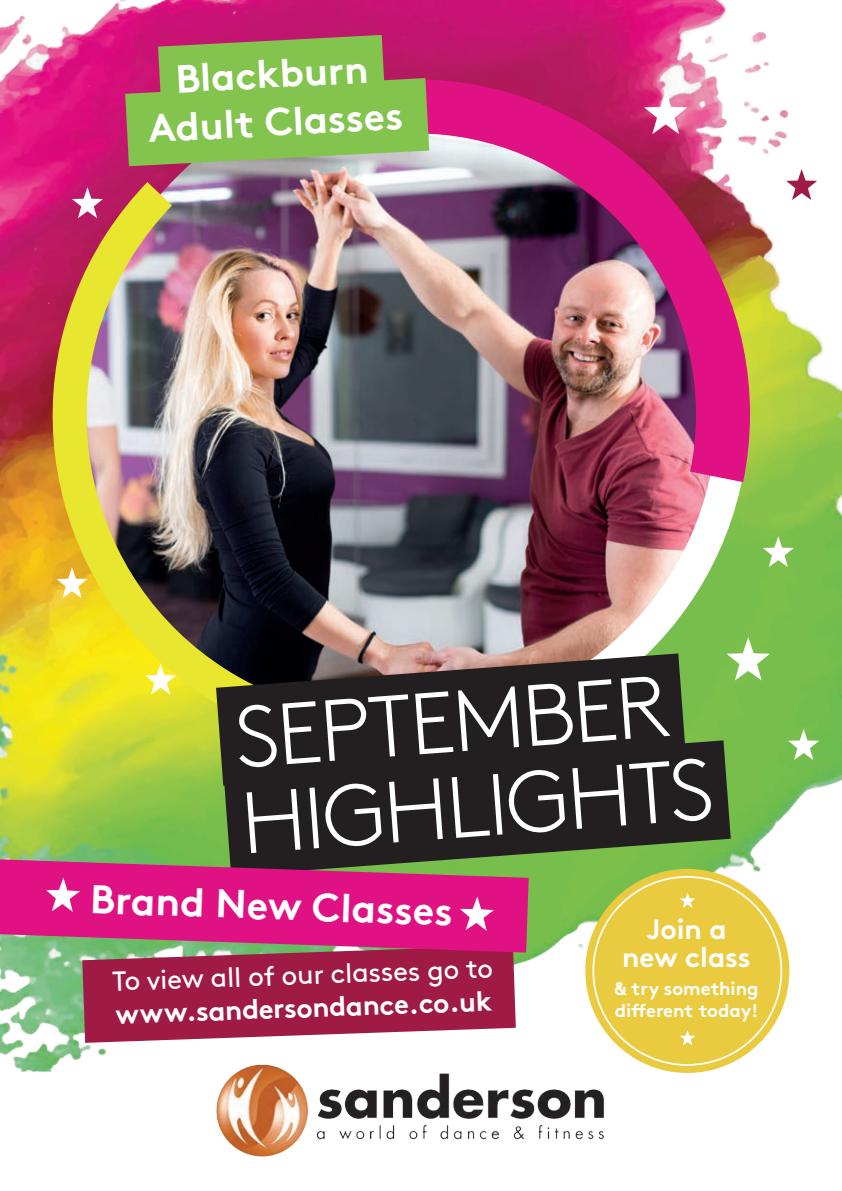
<style>
.page{position:relative;width:842px;height:1191px;background:#fff}
.page>*{position:absolute;margin:0;border:0;box-sizing:border-box;transform-origin:0 0}
.t1{font:300 86.8px/85.8px "Brown";color:#fff}
.t2{font:700 40px "Brown";color:#fff}
.t3{font:700 39.2px "Brown";color:#fff}
.t4{font:700 28px/28px "Brown";color:#fff;text-align:center}
.t5{font:27.6px/33.2px "Brown";color:#fff}
.t6{font:700 18.4px/22.2px "Brown";color:#fff}
.s1{font-weight:700}
</style>
<div class="page">
<img style="left:0;top:0;width:842px;height:1071px">
<img style="left:214px;top:1062px;width:409px;height:95px">
<div style="left:585px;top:869px;width:204px;height:204px;background:#eacb40;border-radius:50%"></div>
<svg style="left:768px;top:536px;width:26px;height:31px"></svg>
<svg style="left:788px;top:729px;width:31px;height:31px"></svg>
<svg style="left:786px;top:169px;width:31px;height:31px"></svg>
<svg style="left:401px;top:541px;width:367px;height:225px;background:#949878"></svg>
<img style="left:0;top:146px;width:348px;height:618px">
<img style="left:253px;top:52px;width:524px;height:489px">
<svg style="left:216px;top:653px;width:469px;height:132px;background:#362f2b"></svg>
<svg style="left:224px;top:740px;width:507px;height:136px;background:#2c3025"></svg>
<svg style="left:726px;top:637px;width:44px;height:43px"></svg>
<svg style="left:82px;top:952px;width:434px;height:90px;background:#a63156"></svg>
<svg style="left:0;top:859px;width:529px;height:93px;background:#c72f79"></svg>
<svg style="left:46px;top:877px;width:34px;height:35px"></svg>
<svg style="left:460px;top:896px;width:34px;height:35px"></svg>
<svg style="left:680px;top:892px;width:15px;height:16px"></svg>
<svg style="left:680px;top:1030px;width:15px;height:15px"></svg>
<svg style="left:125px;top:35px;width:304px;height:131px;background:#8eaa58"></svg>
<p class="t3" style="left:174px;top:47px;width:194px;rotate:-3deg">Blackburn</p>
<p class="t3" style="left:147px;top:97px;width:256px;rotate:-3deg">Adult Classes</p>
<p class="t1" style="left:231px;top:688px;width:476px;rotate:-4deg">SEPTEMBER<br>HIGHLIGHTS</p>
<p class="t2" style="left:91px;top:866px;width:364px;rotate:2deg">Brand New Classes</p>
<p class="t5" style="left:112px;top:962px;width:382px;rotate:-2deg">To view all of our classes go to <span class="s1">www.sandersondance.co.uk</span></p>
<p class="t4" style="left:622px;top:912px;width:130px">Join a new class</p>
<p class="t6" style="left:614px;top:975px;width:146px">&amp; try something different today!</p>
</div>
